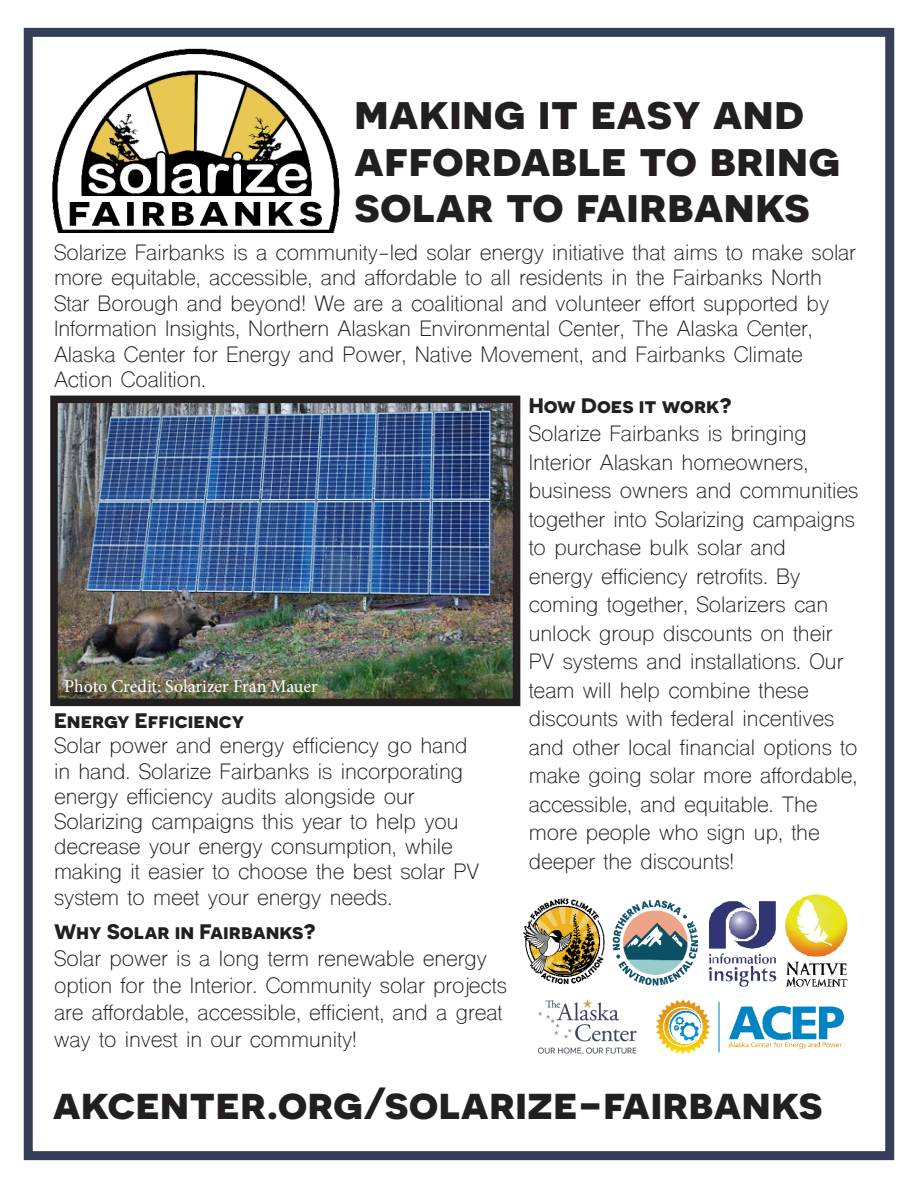
<style>
.page{position:relative;width:918px;height:1188px;background:#fff}
.page>*{position:absolute;margin:0;border:0;box-sizing:border-box;transform-origin:0 0}
.t1{font:700 48px/46.5px "Novecentosanswide";color:#231f20}
.t2{font:700 45px "Novecentosanswide";color:#231f20}
.t3{font:21px/28.5px "Shree Dev 0714";color:#231f20}
.t4{font:700 21px "Novecentosanswide";color:#231f20}
.t5{font:18px "Minion Pro";color:#fff}
</style>
<div class="page">
<img style="left:48px;top:27px;width:296px;height:206px">
<div style="left:24px;top:28px;width:870px;height:1132px;border:9px solid #353f57"></div>
<img style="left:59px;top:405px;width:452px;height:292px">
<div style="left:50px;top:396px;width:470px;height:310px;border:8px solid #231f20"></div>
<img style="left:523px;top:894px;width:325px;height:161px">
<p class="t1" style="left:354px;top:88px;width:488px">making it easy and affordable to bring solar to fairbanks</p>
<p class="t3" style="left:54px;top:242px;width:803px;line-height:25.5px">Solarize Fairbanks is a community-led solar energy initiative that aims to make solar more equitable, accessible, and affordable to all residents in the Fairbanks North Star Borough and beyond! We are a coalitional and volunteer effort supported by Information Insights, Northern Alaskan Environmental Center, The Alaska Center, Alaska Center for Energy and Power, Native Movement, and Fairbanks Climate Action Coalition.</p>
<p class="t4" style="left:529px;top:392px;width:204px">How Does it work?</p>
<p class="t3" style="left:529px;top:422px;width:331px">Solarize Fairbanks is bringing<br>Interior Alaskan homeowners, business owners and communities together into Solarizing campaigns to purchase bulk solar and<br>energy efficiency retrofits. By coming together, Solarizers can unlock group discounts on their<br>PV systems and installations. Our team will help combine these discounts with federal incentives and other local financial options to make going solar more affordable, accessible, and equitable. The more people who sign up, the deeper the discounts!</p>
<p class="t5" style="left:64px;top:674px;width:255px">Photo Credit: Solarizer Fran Mauer</p>
<p class="t4" style="left:54px;top:708px;width:192px">Energy Efficiency</p>
<p class="t3" style="left:54px;top:736px;width:427px;line-height:25.2px">Solar power and energy efficiency go hand in hand. Solarize Fairbanks is incorporating energy efficiency audits alongside our Solarizing campaigns this year to help you decrease your energy consumption, while making it easier to choose the best solar PV system to meet your energy needs.</p>
<p class="t4" style="left:54px;top:919px;width:263px">Why Solar in Fairbanks?</p>
<p class="t3" style="left:54px;top:947px;width:435px">Solar power is a long term renewable energy</p>
<p class="t3" style="left:54px;top:974px;width:454px">option for the Interior. Community solar projects</p>
<p class="t3" style="left:54px;top:1001px;width:450px">are affordable, accessible, efficient, and a great</p>
<p class="t3" style="left:54px;top:1028px;width:304px">way to invest in our community!</p>
<p class="t2" style="left:53px;top:1075px;width:771px">akcenter.org/solarize-fairbanks</p>
</div>
